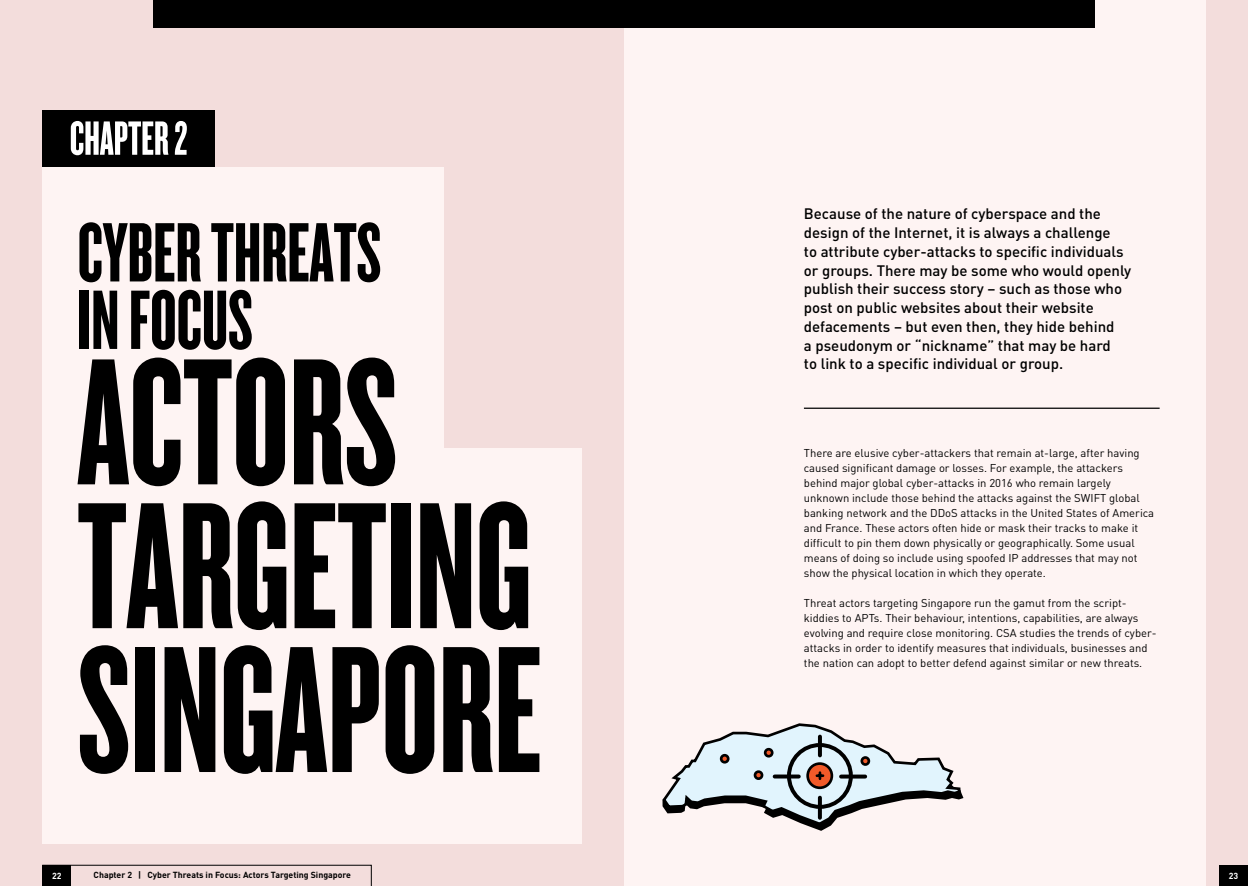
<style>
.page{position:relative;width:1248px;height:886px;background:#fff}
.page>*{position:absolute;margin:0;border:0;box-sizing:border-box;transform-origin:0 0}
.t1{font:187.5px/143.9px "Knockout HTF67 Full Bantamwt";color:#000}
.t2{font:87.5px/67.5px "Knockout HTF67 Full Bantamwt";color:#000}
.t3{font:50px "Knockout HTF67 Full Bantamwt";color:#fff}
.t4{font:500 15px/18.8px "DIN Pro";color:#000}
.t5{font:11.25px/15px "DIN Pro";color:#000}
.t6{font:700 8.75px "DIN Pro";color:#000}
.t7{font:700 8.75px "DIN Pro";color:#fff}
</style>
<div class="page">
<div style="left:0;top:0;width:1247px;height:886px;background:#f3dddc"></div>
<div style="left:376px;top:448px;width:205px;height:395px;background:#fef4f3"></div>
<div style="left:43px;top:167px;width:401px;height:676px;background:#fef4f3"></div>
<div style="left:624px;top:0;width:581px;height:886px;background:#fef4f3"></div>
<div style="left:1219px;top:865px;width:28px;height:21px;background:#000"></div>
<div style="left:153px;top:0;width:941px;height:28px;background:#000"></div>
<div style="left:43px;top:110px;width:172px;height:57px;background:#000"></div>
<hr style="left:803px;top:408px;width:356px;height:1px;background:#000">
<svg style="left:43px;top:865px;width:328px;height:21px"></svg>
<svg style="left:662px;top:723px;width:301px;height:108px"></svg>
<div style="left:861px;top:757px;width:7px;height:7px;background:#f15a29;border-radius:50%"></div>
<div style="left:860px;top:756px;width:10px;height:10px;border:3px solid #000;border-radius:50%"></div>
<h3 class="t3" style="left:70px;top:113px;width:119px">CHAPTER 2</h3>
<h2 class="t2" style="left:78px;top:219px;width:305px">CYBER THREATS<br>IN FOCUS</h2>
<h1 class="t1" style="left:78px;top:351px;width:465px">ACTORS<br>TARGETING<br>SINGAPORE</h1>
<p class="t4" style="left:803px;top:204px;width:329px">Because of the nature of cyberspace and the design of the Internet, it is always a challenge<br>to attribute cyber-attacks to specific individuals or groups. There may be some who would openly publish their success story – such as those who post on public websites about their website defacements – but even then, they hide behind<br>a pseudonym or “nickname” that may be hard<br>to link to a specific individual or group.</p>
<p class="t5" style="left:803px;top:445px;width:352px">There are elusive cyber-attackers that remain at-large, after having caused significant damage or losses. For example, the attackers behind major global cyber-attacks in 2016 who remain largely unknown include those behind the attacks against the SWIFT global banking network and the DDoS attacks in the United States of America and France. These actors often hide or mask their tracks to make it difficult to pin them down physically or geographically. Some usual means of doing so include using spoofed IP addresses that may not show the physical location in which they operate.</p>
<p class="t5" style="left:803px;top:595px;width:354px">Threat actors targeting Singapore run the gamut from the script&shy;kiddies to APTs. Their behaviour, intentions, capabilities, are always evolving and require close monitoring. CSA studies the trends of cyber&shy;attacks in order to identify measures that individuals, businesses and the nation can adopt to better defend against similar or new threats.</p>
<p class="t6" style="left:94px;top:869px;width:259px">Chapter 2 | Cyber Threats in Focus: Actors Targeting Singapore</p>
<p class="t7" style="left:52px;top:869px;width:11px">22</p>
<p class="t7" style="left:1228px;top:869px;width:11px">23</p>
</div>
